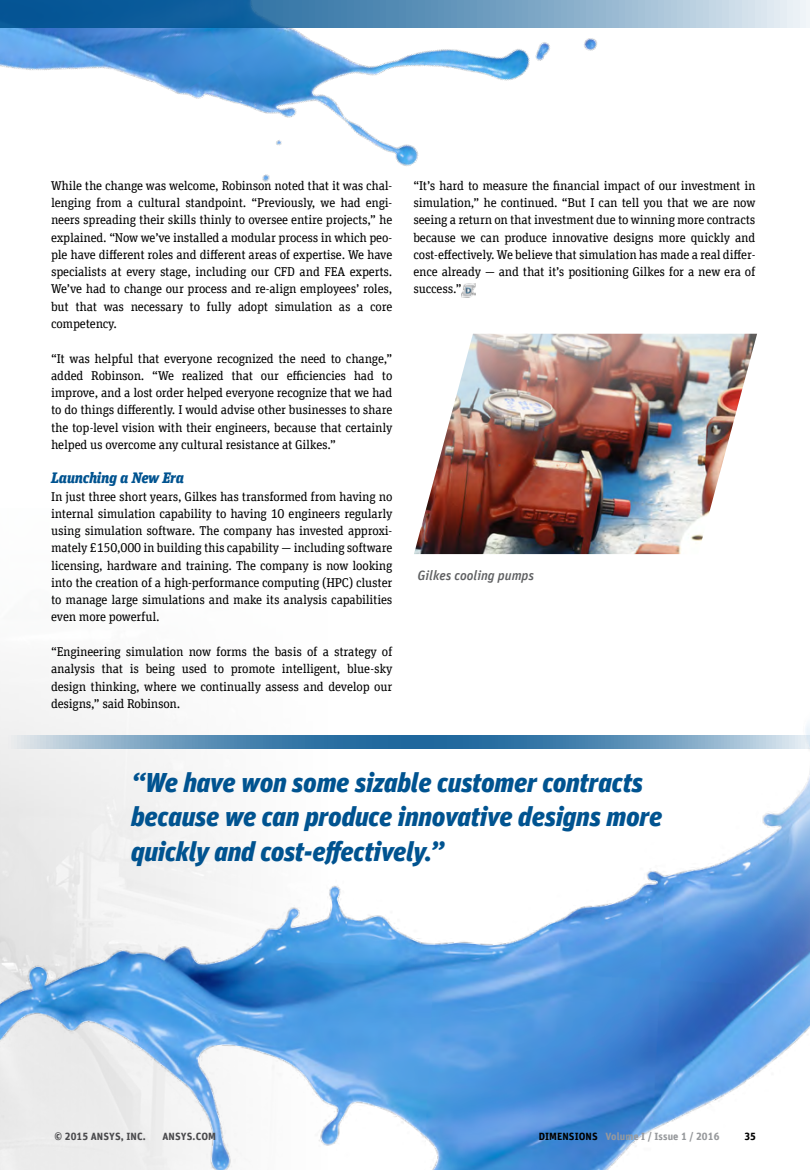
<style>
.page{position:relative;width:810px;height:1170px;background:#fff}
.page>*{position:absolute;margin:0;border:0;box-sizing:border-box;transform-origin:0 0}
.t1{font:italic 900 27px/34.5px "Unit Offc Pro";letter-spacing:-.01em;color:#005390}
.t2{font:italic 900 15px "Unit Slab Offc Pro";letter-spacing:-.015em;color:#005390}
.t3{font:italic 500 13.5px "Unit Offc Pro";color:#5f6062}
.t4{font:12.75px/17.2px "Unit Slab Offc Pro";letter-spacing:-.015em;color:#000;text-align:justify}
.t5{font:700 10.5px "Unit Offc Pro";letter-spacing:.01em;color:#97999c}
.t6{font:700 10.5px "Unit Offc Pro";letter-spacing:.01em;color:#4a4a4d}
.t7{font:700 10.5px "Unit Offc Pro";color:#000}
.s1{color:#000}
</style>
<div class="page">
<img style="left:0;top:28px;width:597px;height:270px">
<img style="left:0;top:681px;width:810px;height:488px">
<svg style="left:1px;top:734px;width:809px;height:14px;background:#719ebf"></svg>
<img style="left:414px;top:333px;width:343px;height:221px">
<svg style="left:0;top:0;width:810px;height:28px;background:#5c91b9"></svg>
<img style="left:462px;top:283px;width:13px;height:15px">
<p class="t4" style="left:51px;top:176px;width:343px">While the change was welcome, Robinson noted that it was chal&shy;lenging from a cultural standpoint. “Previously, we had engi&shy;neers spreading their skills thinly to oversee entire projects,” he explained. “Now we’ve installed a modular process in which peo&shy;ple have different roles and different areas of expertise. We have specialists at every stage, including our CFD and FEA experts.<br>We’ve had to change our process and re-align employees’ roles, but that was necessary to fully adopt simulation as a core competency.</p>
<p class="t4" style="left:51px;top:349px;width:343px">“It was helpful that everyone recognized the need to change,” added Robinson. “We realized that our efficiencies had to improve, and a lost order helped everyone recognize that we had to do things differently. I would advise other businesses to share the top-level vision with their engineers, because that certainly helped us overcome any cultural resistance at Gilkes.”</p>
<p class="t2" style="left:51px;top:466px;width:135px">Launching a New Era</p>
<p class="t4" style="left:51px;top:487px;width:343px">In just three short years, Gilkes has transformed from having no internal simulation capability to having 10 engineers regularly using simulation software. The company has invested approxi&shy;mately £150,000 in building this capability — including software licensing, hardware and training. The company is now looking into the creation of a high-performance computing (HPC) cluster to manage large simulations and make its analysis capabilities even more powerful.</p>
<p class="t4" style="left:51px;top:642px;width:343px">“Engineering simulation now forms the basis of a strategy of analysis that is being used to promote intelligent, blue-sky design thinking, where we continually assess and develop our designs,” said Robinson.</p>
<p class="t4" style="left:413px;top:176px;width:344px">“It’s hard to measure the financial impact of our investment in simulation,” he continued. “But I can tell you that we are now seeing a return on that investment due to winning more contracts because we can produce innovative designs more quickly and cost-effectively. We believe that simulation has made a real differ&shy;ence already — and that it’s positioning Gilkes for a new era of success.”</p>
<p class="t3" style="left:418px;top:565px;width:118px">Gilkes cooling pumps</p>
<h1 class="t1" style="left:131px;top:762px;width:533px">“We have won some sizable customer contracts because we can produce innovative designs more quickly and cost-effectively.”</h1>
<p class="t6" style="left:54px;top:1128px;width:93px">© 2015 ANSYS, INC.</p>
<p class="t6" style="left:163px;top:1128px;width:55px">ANSYS.COM</p>
<p class="t5" style="left:539px;top:1128px;width:182px"><span class="s1">DIMENSIONS</span> Volume I / Issue 1 / 2016</p>
<p class="t7" style="left:744px;top:1128px;width:13px">35</p>
</div>
